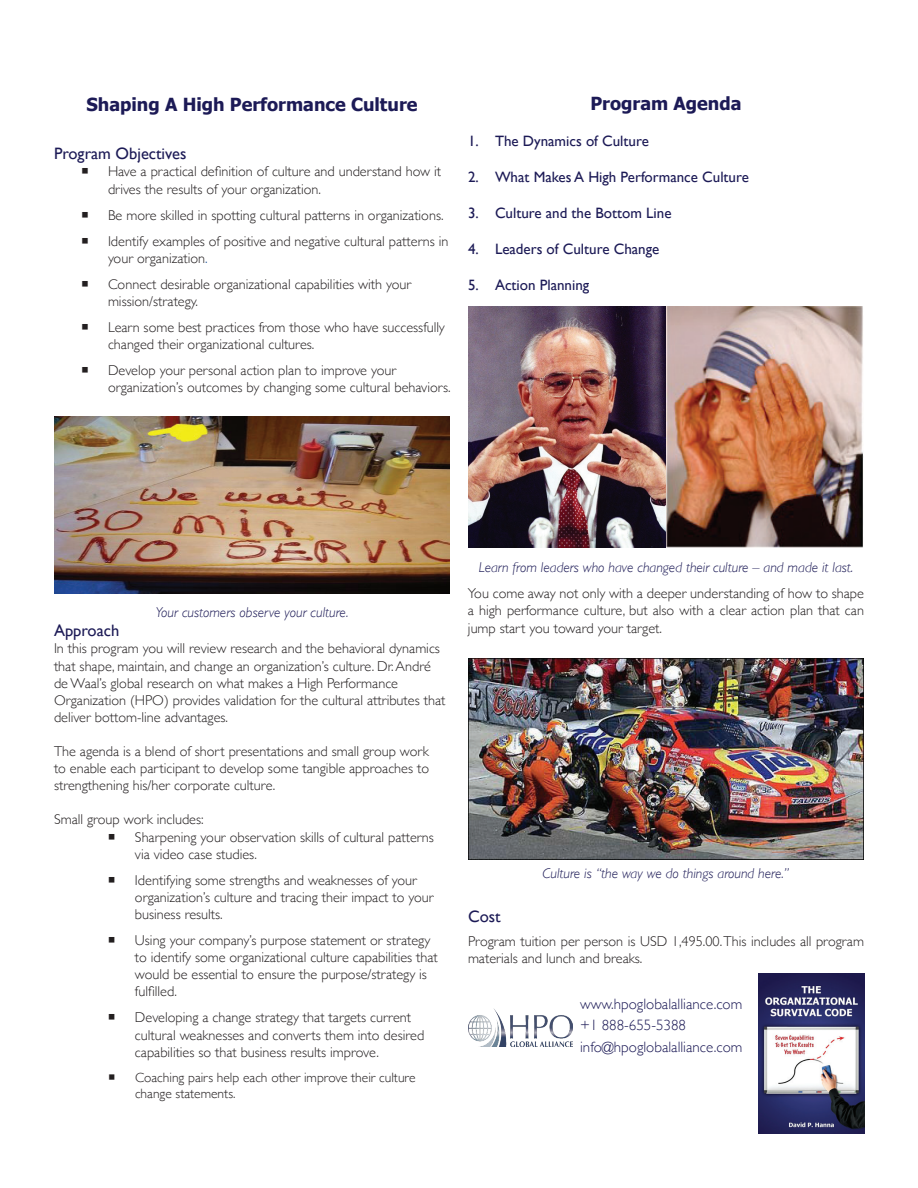
<style>
.page{position:relative;width:918px;height:1188px;background:#fff}
.page>*{position:absolute;margin:0;border:0;box-sizing:border-box;transform-origin:0 0}
.t1{font:700 18px "Tahoma";color:#1c1a56}
.t2{font:16.5px "Gill Sans";color:#1c1a56}
.t3{font:15px "Gill Sans";color:#1c1a56}
.t4{font:300 15px/21.8px "Gill Sans";color:#1c1a56}
.t5{font:300 14.25px/17.1px "Gill Sans";color:#231f20}
.t6{font:italic 300 14.25px "Gill Sans";color:#1c1a56}
.t7{font:300 13.5px/16.2px "Gill Sans";color:#231f20}
.s1{color:#124a91}
</style>
<div class="page">
<img style="left:759px;top:974px;width:105px;height:160px">
<img style="left:54px;top:417px;width:396px;height:177px">
<img style="left:468px;top:658px;width:396px;height:201px">
<img style="left:468px;top:306px;width:396px;height:242px">
<img style="left:468px;top:1009px;width:105px;height:37px">
<p class="t1" style="left:87px;top:92px;width:333px">Shaping A High Performance Culture</p>
<p class="t2" style="left:54px;top:144px;width:134px">Program Objectives</p>
<p class="t5" style="left:108px;top:163px;width:335px;text-indent:-27px">○ Have a practical definition of culture and understand how it drives the results of your organization.</p>
<p class="t5" style="left:81px;top:206px;width:364px">○ Be more skilled in spotting cultural patterns in organizations.</p>
<p class="t5" style="left:108px;top:232px;width:342px;text-indent:-27px">○ Identify examples of positive and negative cultural patterns in your organization<span class="s1">.</span></p>
<p class="t5" style="left:108px;top:275px;width:305px;text-indent:-27px">○ Connect desirable organizational capabilities with your mission/strategy.</p>
<p class="t5" style="left:108px;top:318px;width:338px;text-indent:-27px">○ Learn some best practices from those who have successfully changed their organizational cultures.</p>
<p class="t5" style="left:108px;top:361px;width:344px;text-indent:-27px">○ Develop your personal action plan to improve your organization’s outcomes by changing some cultural behaviors.</p>
<p class="t1" style="left:590px;top:90px;width:153px">Program Agenda</p>
<p class="t3" style="left:468px;top:132px;width:182px">1. The Dynamics of Culture</p>
<p class="t3" style="left:468px;top:168px;width:282px">2. What Makes A High Performance Culture</p>
<p class="t3" style="left:468px;top:204px;width:205px">3. Culture and the Bottom Line</p>
<p class="t3" style="left:468px;top:240px;width:193px">4. Leaders of Culture Change</p>
<p class="t3" style="left:468px;top:276px;width:123px">5. Action Planning</p>
<p class="t6" style="left:156px;top:604px;width:194px">Your customers observe your culture.</p>
<p class="t2" style="left:54px;top:621px;width:67px">Approach</p>
<p class="t5" style="left:54px;top:640px;width:393px">In this program you will review research and the behavioral dynamics that shape, maintain, and change an organization’s culture. Dr. André de Waal’s global research on what makes a High Performance Organization (HPO) provides validation for the cultural attributes that deliver bottom-line advantages.</p>
<p class="t5" style="left:54px;top:742px;width:377px;text-align:justify">The agenda is a blend of short presentations and small group work to enable each participant to develop some tangible approaches to strengthening his/her corporate culture.</p>
<p class="t5" style="left:54px;top:811px;width:151px">Small group work includes:</p>
<p class="t5" style="left:135px;top:828px;width:300px;text-indent:-27px">○ Sharpening your observation skills of cultural patterns via video case studies.</p>
<p class="t5" style="left:135px;top:871px;width:300px;text-indent:-27px">○ Identifying some strengths and weaknesses of your organization’s culture and tracing their impact to your business results.</p>
<p class="t5" style="left:135px;top:931px;width:304px;text-indent:-27px">○ Using your company’s purpose statement or strategy to identify some organizational culture capabilities that would be essential to ensure the purpose/strategy is fulfilled.</p>
<p class="t5" style="left:135px;top:1009px;width:291px;text-indent:-27px">○ Developing a change strategy that targets current cultural weaknesses and converts them into desired capabilities so that business results improve.</p>
<p class="t7" style="left:135px;top:1069px;width:282px;text-indent:-27px">○ Coaching pairs help each other improve their culture change statements.</p>
<p class="t6" style="left:479px;top:559px;width:376px">Learn from leaders who have changed their culture – and made it last.</p>
<p class="t5" style="left:468px;top:584px;width:398px;text-align:justify">You come away not only with a deeper understanding of how to shape a high performance culture, but also with a clear action plan that can jump start you toward your target.</p>
<p class="t6" style="left:543px;top:866px;width:248px">Culture is “the way we do things around here.”</p>
<p class="t2" style="left:468px;top:907px;width:34px">Cost</p>
<p class="t5" style="left:468px;top:932px;width:398px">Program tuition per person is USD 1,495.00. This includes all program materials and lunch and breaks.</p>
<p class="t4" style="left:580px;top:992px;width:164px">www.hpoglobalalliance.com +1 888-655-5388 info@hpoglobalalliance.com</p>
</div>
